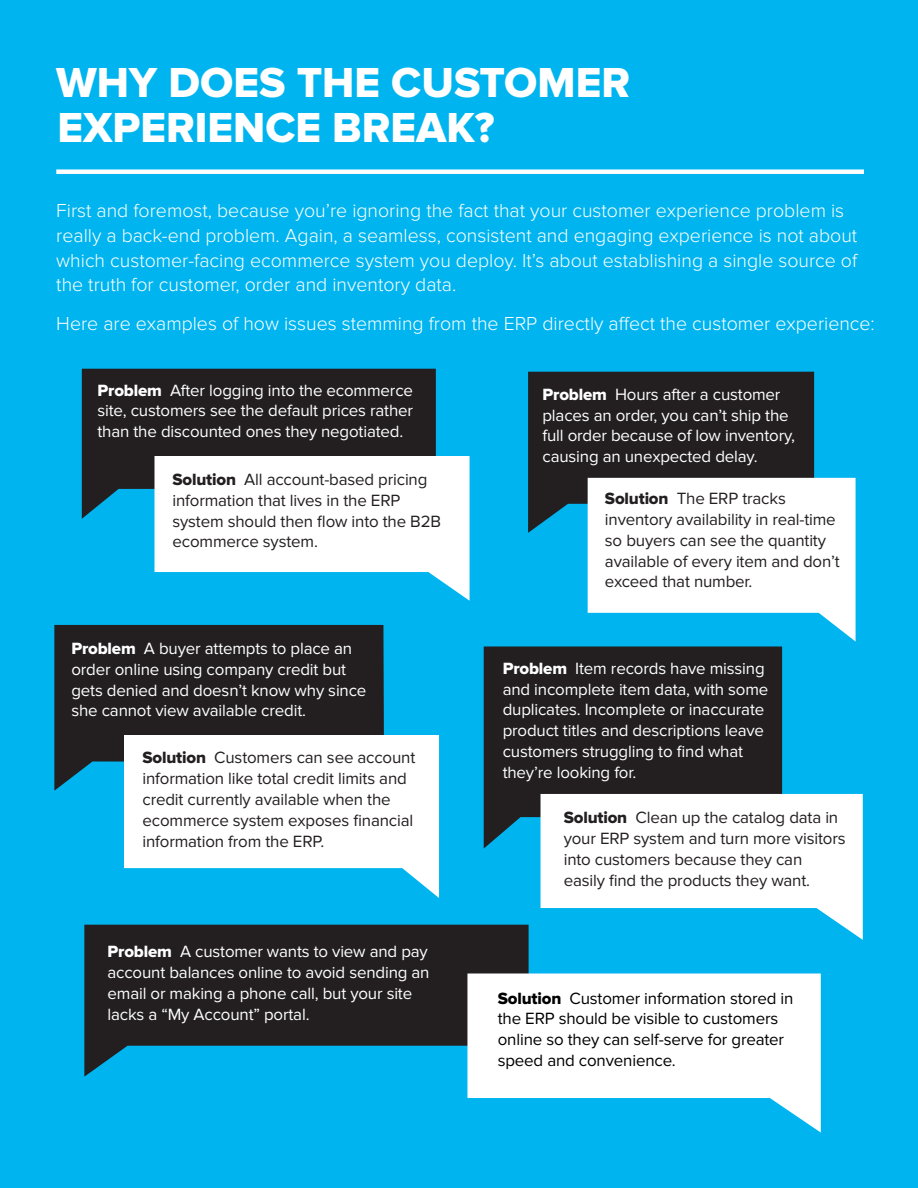
<style>
.page{position:relative;width:918px;height:1188px;background:#00b5ef}
.page>*{position:absolute;margin:0;border:0;box-sizing:border-box;transform-origin:0 0}
.t1{font:43.5px/45px "Proxima Nova Extrabld";color:#fff}
.t2{font:300 19.5px/24.8px "Proxima Nova";color:#fff}
.t3{font:16.95px/20.9px "Proxima Nova";letter-spacing:-.01em;color:#fff}
.t4{font:16.95px/20.9px "Proxima Nova";letter-spacing:-.01em;color:#231f20}
.t5{font:16.95px/20.9px "Proxima Nova";letter-spacing:-.01em;color:#000}
.s1{font-family:"Proxima Nova Extrabld"}
</style>
<div class="page">
<div style="left:484px;top:646px;width:298px;height:203px;background:#231f20"></div>
<svg style="left:541px;top:794px;width:322px;height:146px;fill:#fff"></svg>
<svg style="left:54px;top:625px;width:330px;height:166px;background:#212629"></svg>
<svg style="left:124px;top:735px;width:315px;height:163px;fill:#fff"></svg>
<div style="left:528px;top:372px;width:286px;height:161px;background:#231f20"></div>
<svg style="left:588px;top:478px;width:268px;height:164px;fill:#fff"></svg>
<div style="left:82px;top:369px;width:354px;height:150px;background:#231f20"></div>
<svg style="left:155px;top:456px;width:315px;height:145px;fill:#fff"></svg>
<svg style="left:84px;top:925px;width:445px;height:152px;fill:#231f20"></svg>
<svg style="left:467px;top:974px;width:354px;height:159px;fill:#fff"></svg>
<div style="left:56px;top:169px;width:808px;height:5px;background:#fff"></div>
<p class="t1" style="left:56px;top:62px;width:576px">WHY DOES THE CUSTOMER<br>EXPERIENCE BREAK?</p>
<p class="t2" style="left:56px;top:198px;width:802px">First and foremost, because you’re ignoring the fact that your customer experience problem is really a back-end problem. Again, a seamless, consistent and engaging experience is not about which customer-facing ecommerce system you deploy. It’s about establishing a single source of the truth for customer, order and inventory data.</p>
<p class="t2" style="left:56px;top:311px;width:820px">Here are examples of how issues stemming from the ERP directly affect the customer experience:</p>
<p class="t3" style="left:98px;top:380px;width:317px;text-align:justify"><span class="s1">Problem</span> After logging into the ecommerce site, customers see the default prices rather than the discounted ones they negotiated.</p>
<p class="t4" style="left:172px;top:469px;width:270px"><span class="s1">Solution</span> All account-based pricing information that lives in the ERP system should then flow into the B2B ecommerce system.</p>
<p class="t3" style="left:71px;top:638px;width:297px"><span class="s1">Problem</span> A buyer attempts to place an order online using company credit but gets denied and doesn’t know why since she cannot view available credit.</p>
<p class="t4" style="left:142px;top:748px;width:274px"><span class="s1">Solution</span> Customers can see account information like total credit limits and credit currently available when the ecommerce system exposes financial information from the ERP.</p>
<p class="t3" style="left:108px;top:942px;width:324px"><span class="s1">Problem</span> A customer wants to view and pay account balances online to avoid sending an email or making a phone call, but your site lacks a “My Account” portal.</p>
<p class="t3" style="left:542px;top:384px;width:254px"><span class="s1">Problem</span> Hours after a customer places an order, you can’t ship the full order because of low inventory, causing an unexpected delay.</p>
<p class="t4" style="left:605px;top:488px;width:236px"><span class="s1">Solution</span> The ERP tracks inventory availability in real-time so buyers can see the quantity available of every item and don’t exceed that number.</p>
<p class="t3" style="left:503px;top:658px;width:267px"><span class="s1">Problem</span> Item records have missing and incomplete item data, with some duplicates. Incomplete or inaccurate product titles and descriptions leave customers struggling to find what they’re looking for.</p>
<p class="t4" style="left:564px;top:808px;width:283px"><span class="s1">Solution</span> Clean up the catalog data in your ERP system and turn more visitors into customers because they can easily find the products they want.</p>
<p class="t5" style="left:498px;top:988px;width:297px"><span class="s1">Solution</span> Customer information stored in the ERP should be visible to customers online so they can self-serve for greater speed and convenience.</p>
</div>
